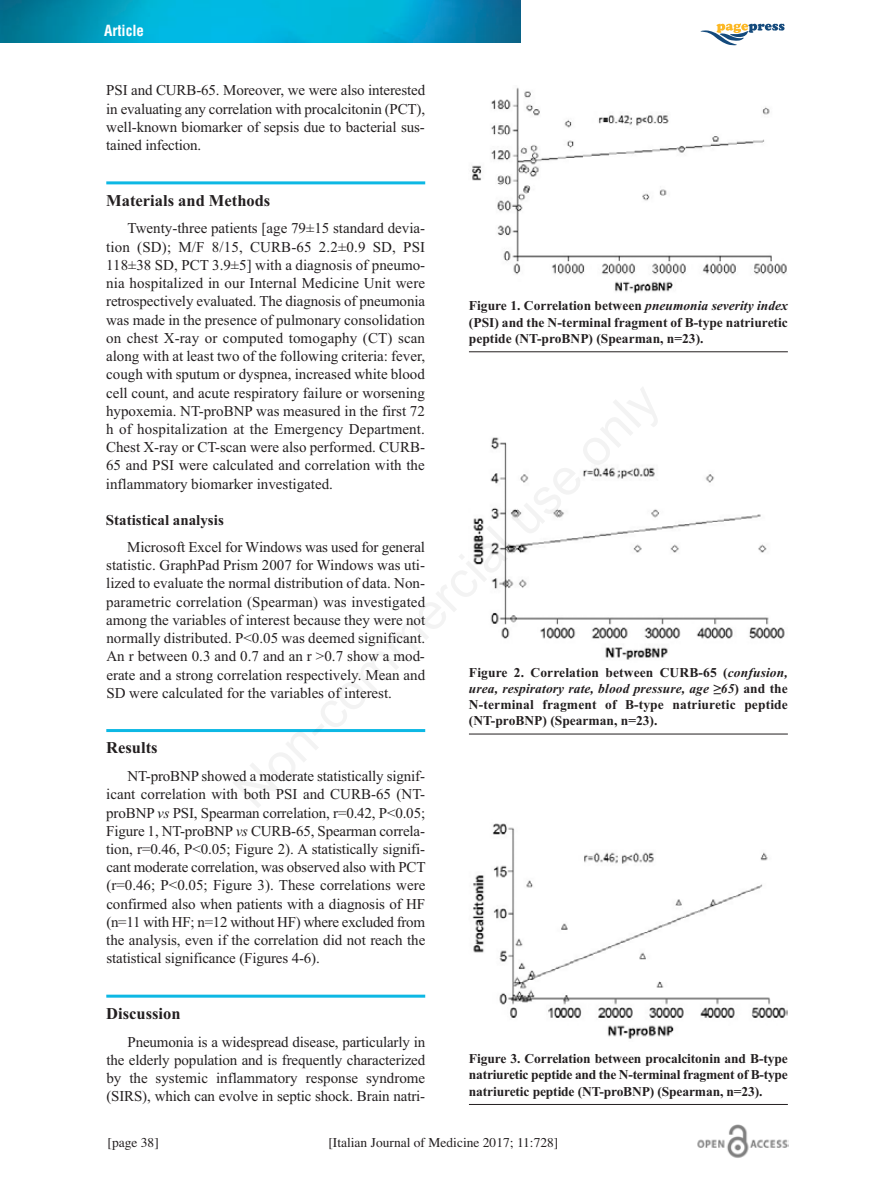
<style>
.page{position:relative;width:893px;height:1191px;background:#fff}
.page>*{position:absolute;margin:0;border:0;box-sizing:border-box;transform-origin:0 0}
.t1{font:700 16.5px "Times New Roman";color:#231f20}
.t2{font:15px/18.3px "Times New Roman";letter-spacing:-.005em;color:#231f20;text-align:justify}
.t3{font:700 15px "Times New Roman";color:#231f20}
.t4{font:700 condensed 15px "Helvetica";color:#fff}
.t5{font:700 13.5px/16.2px "Times New Roman";color:#231f20;text-align:justify}
.t6{font:13.5px "Times";color:#231f20}
.s1{font-style:italic}
</style>
<div class="page">
<img style="left:0;top:0;width:520px;height:42px">
<hr style="left:106px;top:181px;width:319px;height:3px;background:#0db8e4">
<hr style="left:106px;top:729px;width:319px;height:3px;background:#0db8e4">
<hr style="left:106px;top:994px;width:319px;height:3px;background:#0db8e4">
<svg style="left:701px;top:23px;width:83px;height:22px"></svg>
<img style="left:697px;top:1124px;width:91px;height:34px">
<hr style="left:469px;top:351px;width:319px;height:1px;background:#231f20">
<img style="left:472px;top:87px;width:315px;height:207px">
<hr style="left:469px;top:733px;width:319px;height:1px;background:#231f20">
<img style="left:473px;top:437px;width:312px;height:223px">
<hr style="left:469px;top:1104px;width:319px;height:1px;background:#231f20">
<img style="left:472px;top:823px;width:315px;height:216px">
<p class="t4" style="left:104px;top:22px;width:42px">Article</p>
<p class="t2" style="left:106px;top:81px;width:321px">PSI and CURB-65. Moreover, we were also interested in evaluating any correlation with procalcitonin (PCT), well-known biomarker of sepsis due to bacterial sus&shy;tained infection.</p>
<p class="t1" style="left:106px;top:190px;width:166px">Materials and Methods</p>
<p class="t2" style="left:106px;top:219px;width:321px;text-indent:22px">Twenty-three patients [age 79±15 standard devia&shy;tion (SD); M/F 8/15, CURB-65 2.2±0.9 SD, PSI 118±38 SD, PCT 3.9±5] with a diagnosis of pneumo&shy;nia hospitalized in our Internal Medicine Unit were retrospectively evaluated. The diagnosis of pneumonia was made in the presence of pulmonary consolidation on chest X-ray or computed tomogaphy (CT) scan along with at least two of the following criteria: fever, cough with sputum or dyspnea, increased white blood cell count, and acute respiratory failure or worsening hypoxemia. NT-proBNP was measured in the first 72 h of hospitalization at the Emergency Department.<br>Chest X-ray or CT-scan were also performed. CURB-65 and PSI were calculated and correlation with the inflammatory biomarker investigated.</p>
<p class="t3" style="left:106px;top:511px;width:119px">Statistical analysis</p>
<p class="t2" style="left:106px;top:537px;width:321px;text-indent:21px">Microsoft Excel for Windows was used for general statistic. GraphPad Prism 2007 for Windows was uti&shy;lized to evaluate the normal distribution of data. Non&shy;parametric correlation (Spearman) was investigated among the variables of interest because they were not normally distributed. P&lt;0.05 was deemed significant.<br>An r between 0.3 and 0.7 and an r &gt;0.7 show a mod&shy;erate and a strong correlation respectively. Mean and SD were calculated for the variables of interest.</p>
<p class="t1" style="left:106px;top:738px;width:53px">Results</p>
<p class="t2" style="left:106px;top:766px;width:321px;text-indent:21px">NT-proBNP showed a moderate statistically signif&shy;icant correlation with both PSI and CURB-65 (NT&shy;proBNP <span class="s1">vs</span> PSI, Spearman correlation, r=0.42, P&lt;0.05; Figure 1, NT-proBNP <span class="s1">vs</span> CURB-65, Spearman correla&shy;tion, r=0.46, P&lt;0.05; Figure 2). A statistically signifi&shy;cant moderate correlation, was observed also with PCT (r=0.46; P&lt;0.05; Figure 3). These correlations were confirmed also when patients with a diagnosis of HF (n=11 with HF; n=12 without HF) where excluded from the analysis, even if the correlation did not reach the statistical significance (Figures 4-6).</p>
<p class="t5" style="left:469px;top:298px;width:320px">Figure 1. Correlation between <span class="s1">pneumonia severity index </span>(PSI) and the N-terminal fragment of B-type natriuretic peptide (NT-proBNP) (Spearman, n=23).</p>
<p class="t5" style="left:469px;top:664px;width:320px">Figure 2. Correlation between CURB-65 (<span class="s1">confusion, urea, respiratory rate, blood pressure, age ≥65</span>) and the N-terminal fragment of B-type natriuretic peptide (NT-proBNP) (Spearman, n=23).</p>
<p class="t1" style="left:106px;top:1003px;width:76px">Discussion</p>
<p class="t2" style="left:106px;top:1032px;width:320px;text-indent:21px">Pneumonia is a widespread disease, particularly in the elderly population and is frequently characterized by the systemic inflammatory response syndrome (SIRS), which can evolve in septic shock. Brain natri-</p>
<p class="t6" style="left:107px;top:1134px;width:53px">[page 38]</p>
<p class="t6" style="left:328px;top:1134px;width:232px">[Italian Journal of Medicine 2017; 11:728]</p>
<p class="t5" style="left:469px;top:1050px;width:320px">Figure 3. Correlation between procalcitonin and B-type natriuretic peptide and the N-terminal fragment of B-type natriuretic peptide (NT-proBNP) (Spearman, n=23).</p>
</div>
